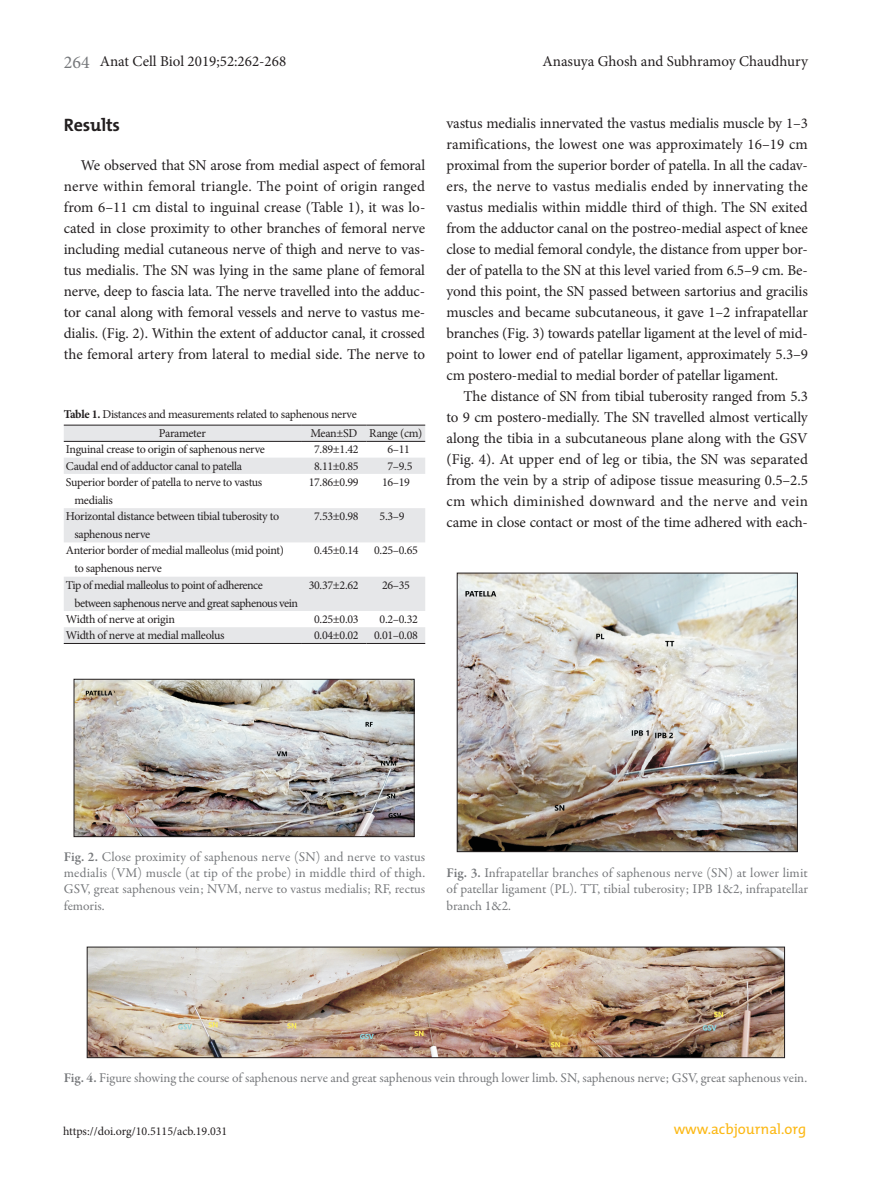
<style>
.page{position:relative;width:893px;height:1191px;background:#fff}
.page>*{position:absolute;margin:0;border:0;box-sizing:border-box;transform-origin:0 0}
.t1{font:700 18px "The Mix";letter-spacing:-.01em;color:#231f20}
.t2{font:15px/21px "Minion Pro";letter-spacing:-.005em;color:#231f20;text-align:justify}
.t3{font:14.7px "The Mix";color:#fcb814}
.t4{font:13.5px/16.2px "Garamond Premr Pro";letter-spacing:-.005em;color:#76787b;text-align:justify}
.t5{font:12px/18px "Minion Pro";letter-spacing:-.03em;color:#231f20}
.t6{font:12px "Minion Pro";color:#231f20}
.s1{font-size:18px;color:#76787b}
.s2{font-weight:700}
.s3{font-weight:600}
</style>
<div class="page">
<img style="left:76px;top:681px;width:336px;height:154px">
<div style="left:74px;top:679px;width:340px;height:158px;border:1px solid #231f20"></div>
<img style="left:459px;top:575px;width:337px;height:275px">
<div style="left:457px;top:573px;width:341px;height:279px;border:1px solid #231f20"></div>
<img style="left:89px;top:948px;width:694px;height:108px">
<div style="left:87px;top:946px;width:698px;height:112px;border:1px solid #231f20"></div>
<svg style="left:64px;top:426px;width:361px;height:217px;fill:#e6e7e9"></svg>
<hr style="left:64px;top:425px;width:237px;height:1px;background:#231f20">
<hr style="left:301px;top:425px;width:66px;height:1px;background:#231f20">
<hr style="left:367px;top:425px;width:58px;height:1px;background:#231f20">
<hr style="left:64px;top:441px;width:237px;height:1px;background:#231f20">
<hr style="left:301px;top:441px;width:66px;height:1px;background:#231f20">
<hr style="left:367px;top:441px;width:58px;height:1px;background:#231f20">
<hr style="left:64px;top:643px;width:237px;height:1px;background:#231f20">
<hr style="left:301px;top:643px;width:66px;height:1px;background:#231f20">
<hr style="left:367px;top:643px;width:58px;height:1px;background:#231f20">
<p class="t2" style="left:64px;top:50px;width:224px"><span class="s1">264</span> Anat Cell Biol 2019;52:262-268</p>
<p class="t2" style="left:543px;top:50px;width:267px">Anasuya Ghosh and Subhramoy Chaudhury</p>
<p class="t1" style="left:64px;top:110px;width:58px">Results</p>
<p class="t2" style="left:64px;top:155px;width:363px;text-indent:17px">We observed that SN arose from medial aspect of femoral nerve within femoral triangle. The point of origin ranged from 6–11 cm distal to inguinal crease (Table 1), it was lo&shy;cated in close proximity to other branches of femoral nerve including medial cutaneous nerve of thigh and nerve to vas&shy;tus medialis. The SN was lying in the same plane of femoral nerve, deep to fascia lata. The nerve travelled into the adduc&shy;tor canal along with femoral vessels and nerve to vastus me&shy;dialis. (Fig. 2). Within the extent of adductor canal, it crossed the femoral artery from lateral to medial side. The nerve to</p>
<p class="t5" style="left:159px;top:405px;width:199px;line-height:18.8px;text-indent:-95px"><span class="s2">Table 1.</span> Distances and measurements related to saphenous nerve<br>Parameter</p>
<p class="t5" style="left:310px;top:424px;width:114px">Mean±SD Range (cm)</p>
<p class="t5" style="left:66px;top:440px;width:201px">Inguinal crease to origin of saphenous nerve</p>
<p class="t5" style="left:314px;top:440px;width:46px">7.89±1.42</p>
<p class="t5" style="left:387px;top:440px;width:24px">6–11</p>
<p class="t5" style="left:66px;top:457px;width:178px">Caudal end of adductor canal to patella</p>
<p class="t5" style="left:314px;top:457px;width:46px">8.11±0.85</p>
<p class="t5" style="left:387px;top:457px;width:27px">7–9.5</p>
<p class="t5" style="left:74px;top:473px;width:189px;text-indent:-9px">Superior border of patella to nerve to vastus medialis</p>
<p class="t5" style="left:309px;top:473px;width:52px">17.86±0.99</p>
<p class="t5" style="left:382px;top:473px;width:30px">16–19</p>
<p class="t5" style="left:74px;top:507px;width:206px;text-indent:-9px">Horizontal distance between tibial tuberosity to saphenous nerve</p>
<p class="t5" style="left:314px;top:507px;width:46px">7.53±0.98</p>
<p class="t5" style="left:380px;top:507px;width:27px">5.3–9</p>
<p class="t5" style="left:74px;top:541px;width:211px;text-indent:-9px">Anterior border of medial malleolus (mid point) to saphenous nerve</p>
<p class="t5" style="left:314px;top:541px;width:46px">0.45±0.14</p>
<p class="t5" style="left:374px;top:541px;width:45px">0.25–0.65</p>
<p class="t5" style="left:74px;top:576px;width:225px;text-indent:-9px">Tip of medial malleolus to point of adherence between saphenous nerve and great saphenous vein</p>
<p class="t5" style="left:309px;top:576px;width:52px">30.37±2.62</p>
<p class="t5" style="left:382px;top:576px;width:30px">26–35</p>
<p class="t5" style="left:66px;top:610px;width:111px">Width of nerve at origin</p>
<p class="t5" style="left:314px;top:610px;width:46px">0.25±0.03</p>
<p class="t5" style="left:380px;top:610px;width:40px">0.2–0.32</p>
<p class="t5" style="left:66px;top:626px;width:160px">Width of nerve at medial malleolus</p>
<p class="t5" style="left:314px;top:626px;width:46px">0.04±0.02</p>
<p class="t5" style="left:374px;top:626px;width:45px">0.01–0.08</p>
<p class="t2" style="left:446px;top:113px;width:363px">vastus medialis innervated the vastus medialis muscle by 1–3 ramifications, the lowest one was approximately 16–19 cm proximal from the superior border of patella. In all the cadav&shy;ers, the nerve to vastus medialis ended by innervating the vastus medialis within middle third of thigh. The SN exited from the adductor canal on the postreo-medial aspect of knee close to medial femoral condyle, the distance from upper bor&shy;der of patella to the SN at this level varied from 6.5–9 cm. Be&shy;yond this point, the SN passed between sartorius and gracilis muscles and became subcutaneous, it gave 1–2 infrapatellar branches (Fig. 3) towards patellar ligament at the level of mid&shy;point to lower end of patellar ligament, approximately 5.3–9 cm postero-medial to medial border of patellar ligament.</p>
<p class="t2" style="left:446px;top:386px;width:363px;text-indent:17px">The distance of SN from tibial tuberosity ranged from 5.3 to 9 cm postero-medially. The SN travelled almost vertically along the tibia in a subcutaneous plane along with the GSV (Fig. 4). At upper end of leg or tibia, the SN was separated from the vein by a strip of adipose tissue measuring 0.5–2.5 cm which diminished downward and the nerve and vein came in close contact or most of the time adhered with each-</p>
<p class="t4" style="left:64px;top:849px;width:363px"><span class="s3">Fig. 2.</span> Close proximity of saphenous nerve (SN) and nerve to vastus medialis (VM) muscle (at tip of the probe) in middle third of thigh.<br>GSV, great saphenous vein; NVM, nerve to vastus medialis; RF, rectus femoris.</p>
<p class="t4" style="left:446px;top:865px;width:363px"><span class="s3">Fig. 3.</span> Infrapatellar branches of saphenous nerve (SN) at lower limit of patellar ligament (PL). TT, tibial tuberosity; IPB 1&amp;2, infrapatellar branch 1&amp;2.</p>
<p class="t4" style="left:64px;top:1070px;width:745px"><span class="s3">Fig. 4.</span> Figure showing the course of saphenous nerve and great saphenous vein through lower limb. SN, saphenous nerve; GSV, great saphenous vein.</p>
<p class="t6" style="left:63px;top:1123px;width:166px">https://doi.org/10.5115/acb.19.031</p>
<p class="t3" style="left:674px;top:1117px;width:134px">www.acbjournal.org</p>
</div>
